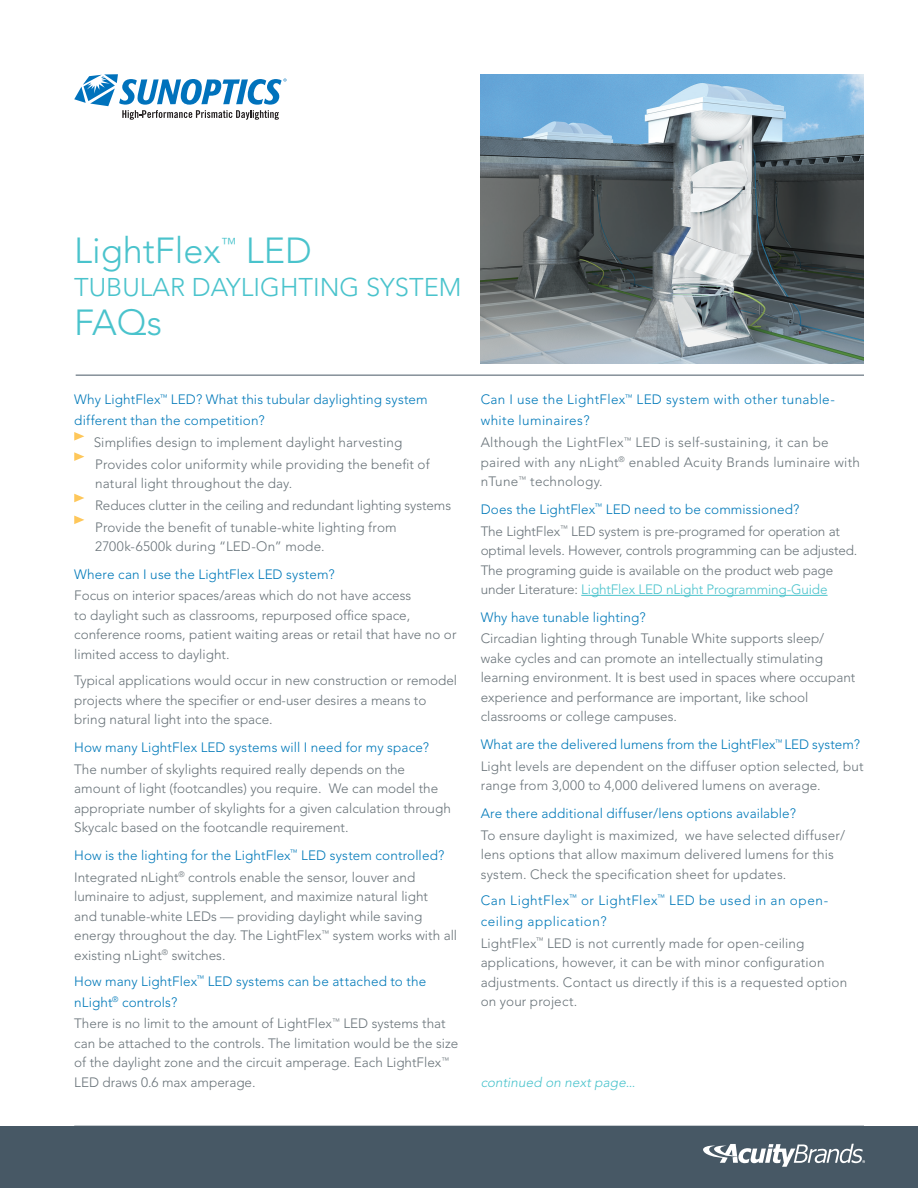
<style>
.page{position:relative;width:918px;height:1188px;background:#fff}
.page>*{position:absolute;margin:0;border:0;box-sizing:border-box;transform-origin:0 0}
.t1{font:300 36px "Avenir";color:#4ac3cc}
.t2{font:300 25.5px "Avenir";color:#4ac3cc}
.t3{font:300 15.75px "Avenir";color:#4ac3cc}
.t4{font:300 13.5px/19.5px "Avenir";color:#697379}
.t5{font:300 13.5px/21px "Avenir";letter-spacing:.01em;color:#0079b9}
.t6{font:300 13.5px/19.5px "Avenir";letter-spacing:.02em;color:#697379}
.t7{font:300 13.5px/21px "Avenir";letter-spacing:.03em;color:#0079b9}
.t8{font:300 13.5px/21px "Avenir";letter-spacing:.04em;color:#0079b9}
.t9{font:italic 300 13.5px "Avenir";letter-spacing:.01em;color:#4ac3cc}
.s1{color:#4ac3cc}
</style>
<div class="page">
<div style="left:0;top:1126px;width:918px;height:62px;background:#475865"></div>
<svg style="left:703px;top:1144px;width:162px;height:23px"></svg>
<hr style="left:581px;top:595px;width:247px;height:1px;background:#4ac3cc">
<hr style="left:76px;top:375px;width:788px;height:1px;background:#475865">
<svg style="left:74px;top:74px;width:213px;height:46px"></svg>
<img style="left:481px;top:74px;width:383px;height:289px">
<svg style="left:74px;top:432px;width:10px;height:9px"></svg>
<svg style="left:74px;top:452px;width:10px;height:9px"></svg>
<svg style="left:74px;top:494px;width:10px;height:8px"></svg>
<svg style="left:74px;top:516px;width:10px;height:8px"></svg>
<p class="t1" style="left:74px;top:229px;width:148px">LightFlex</p>
<p class="t3" style="left:221px;top:234px;width:17px">™</p>
<p class="t1" style="left:246px;top:229px;width:68px">LED</p>
<p class="t2" style="left:74px;top:272px;width:389px">TUBULAR DAYLIGHTING SYSTEM</p>
<p class="t1" style="left:74px;top:301px;width:90px">FAQs</p>
<p class="t5" style="left:74px;top:389px;width:355px">Why LightFlex<sup>™</sup> LED? What this tubular daylighting system different than the competition?</p>
<p class="t4" style="left:94px;top:433px;width:310px">Simplifies design to implement daylight harvesting</p>
<p class="t4" style="left:95px;top:454px;width:336px">Provides color uniformity while providing the benefit of natural light throughout the day.</p>
<p class="t4" style="left:95px;top:496px;width:357px">Reduces clutter in the ceiling and redundant lighting systems</p>
<p class="t4" style="left:95px;top:517px;width:303px">Provide the benefit of tunable-white lighting from<br>2700k-6500k during “LED-On” mode.</p>
<p class="t5" style="left:74px;top:564px;width:262px">Where can I use the LightFlex LED system?</p>
<p class="t4" style="left:74px;top:586px;width:384px">Focus on interior spaces/areas which do not have access<br>to daylight such as classrooms, repurposed office space, conference rooms, patient waiting areas or retail that have no or limited access to daylight.</p>
<p class="t4" style="left:74px;top:671px;width:384px">Typical applications would occur in new construction or remodel projects where the specifier or end-user desires a means to bring natural light into the space.</p>
<p class="t5" style="left:74px;top:737px;width:356px">How many LightFlex LED systems will I need for my space?</p>
<p class="t4" style="left:74px;top:759px;width:378px">The number of skylights required really depends on the amount of light (footcandles) you require. We can model the appropriate number of skylights for a given calculation through Skycalc based on the footcandle requirement.</p>
<p class="t5" style="left:74px;top:845px;width:372px">How is the lighting for the LightFlex<sup>™</sup> LED system controlled?</p>
<p class="t4" style="left:74px;top:867px;width:384px">Integrated nLight<sup>®</sup> controls enable the sensor, louver and luminaire to adjust, supplement, and maximize natural light<br>and tunable-white LEDs — providing daylight while saving energy throughout the day. The LightFlex<sup>™</sup> system works with all existing nLight<sup>®</sup> switches.</p>
<p class="t5" style="left:74px;top:971px;width:354px">How many LightFlex<sup>™</sup> LED systems can be attached to the nLight<sup>®</sup> controls?</p>
<p class="t4" style="left:74px;top:1014px;width:386px">There is no limit to the amount of LightFlex<sup>™</sup> LED systems that can be attached to the controls. The limitation would be the size of the daylight zone and the circuit amperage. Each LightFlex<sup>™ </sup>LED draws 0.6 max amperage.</p>
<p class="t7" style="left:481px;top:389px;width:356px">Can I use the LightFlex<sup>™</sup> LED system with other tunable&shy;white luminaires?</p>
<p class="t6" style="left:481px;top:433px;width:381px">Although the LightFlex<sup>™</sup> LED is self-sustaining, it can be paired with any nLight<sup>®</sup> enabled Acuity Brands luminaire with nTune<sup>™</sup> technology.</p>
<p class="t5" style="left:481px;top:499px;width:320px">Does the LightFlex<sup>™</sup> LED need to be commissioned?</p>
<p class="t4" style="left:481px;top:521px;width:378px">The LightFlex<sup>™</sup> LED system is pre-programed for operation at optimal levels. However, controls programming can be adjusted.<br>The programing guide is available on the product web page under Literature: <span class="s1">LightFlex LED nLight Programming-Guide</span></p>
<p class="t5" style="left:481px;top:607px;width:167px">Why have tunable lighting?</p>
<p class="t4" style="left:481px;top:629px;width:376px">Circadian lighting through Tunable White supports sleep/ wake cycles and can promote an intellectually stimulating learning environment. It is best used in spaces where occupant experience and performance are important, like school classrooms or college campuses.</p>
<p class="t5" style="left:481px;top:734px;width:381px">What are the delivered lumens from the LightFlex<sup>™</sup> LED system?</p>
<p class="t4" style="left:481px;top:756px;width:385px">Light levels are dependent on the diffuser option selected, but range from 3,000 to 4,000 delivered lumens on average.</p>
<p class="t5" style="left:481px;top:803px;width:317px">Are there additional diffuser/lens options available?</p>
<p class="t4" style="left:481px;top:825px;width:366px">To ensure daylight is maximized, we have selected diffuser/ lens options that allow maximum delivered lumens for this system. Check the specification sheet for updates.</p>
<p class="t8" style="left:481px;top:890px;width:349px">Can LightFlex<sup>™</sup> or LightFlex<sup>™</sup> LED be used in an open&shy;ceiling application?</p>
<p class="t4" style="left:481px;top:933px;width:368px">LightFlex<sup>™</sup> LED is not currently made for open-ceiling applications, however, it can be with minor configuration adjustments. Contact us directly if this is a requested option on your project.</p>
<p class="t9" style="left:481px;top:1075px;width:156px">continued on next page...</p>
</div>
